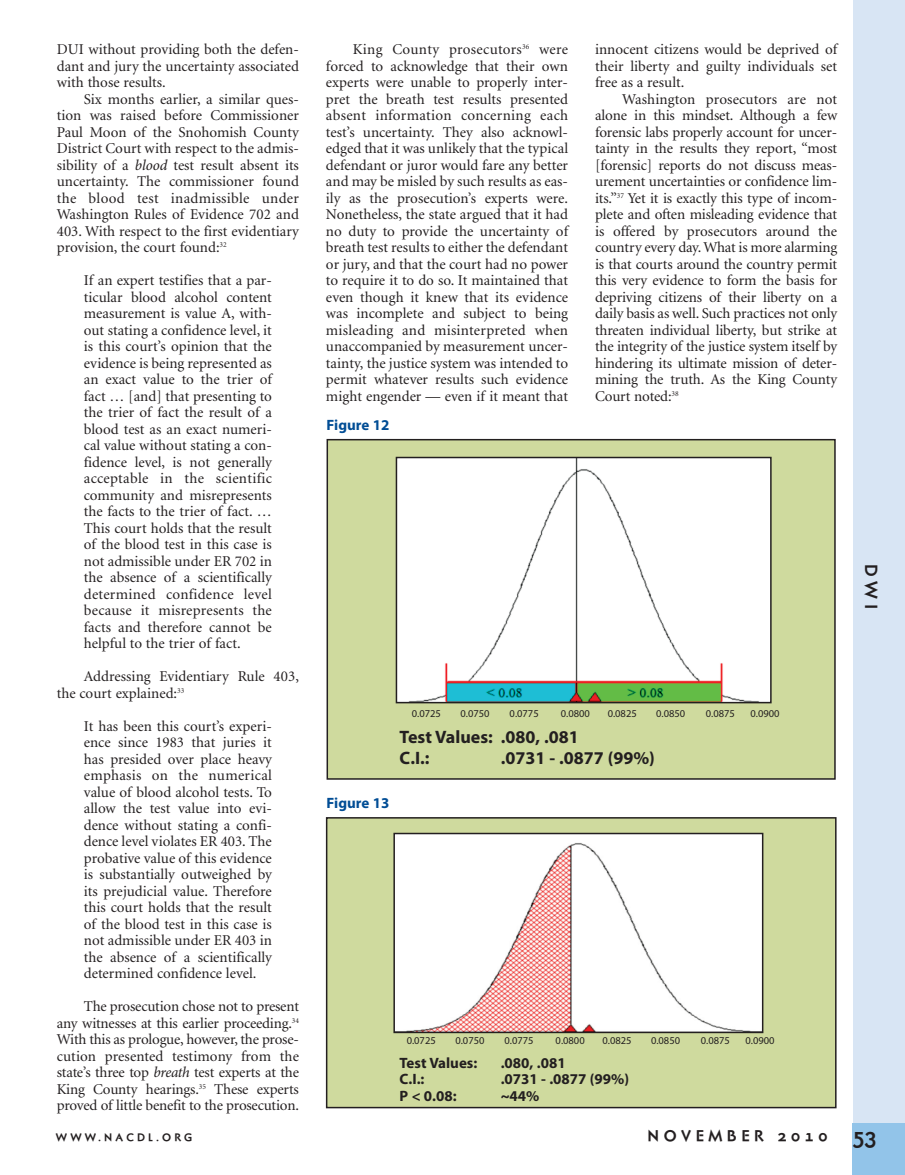
<style>
.page{position:relative;width:905px;height:1175px;background:#fff}
.page>*{position:absolute;margin:0;border:0;box-sizing:border-box;transform-origin:0 0}
.t1{font:700 21px "Naniara";color:#231f20;scale:.95 1}
.t2{font:700 18px/21px "Myriad Pro";color:#231f20}
.t3{font:700 16.5px "Naniara";color:#231f20}
.t4{font:15px/16.5px "Minion";color:#231f20;text-align:justify}
.t5{font:700 15px "Myriad Pro";color:#231f20}
.t6{font:700 15px "Myriad Pro";color:#014d95}
.t7{font:700 15px "Naniara";letter-spacing:.3em;color:#231f20}
.t8{font:10.5px "Myriad";color:#231f20}
.t9{font:700 10.5px "Naniara";letter-spacing:.3em;color:#231f20}
.s1{font-family:"Minion Pro";font-style:italic}
</style>
<div class="page">
<div style="left:852px;top:0;width:52px;height:1174px;background:#d8e5f4"></div>
<div style="left:852px;top:1123px;width:52px;height:51px;background:#92c4e9"></div>
<div style="left:327px;top:440px;width:508px;height:339px;background:#cfda9e"></div>
<div style="left:326px;top:439px;width:509px;height:340px;border:2px solid #231f20"></div>
<img style="left:398px;top:460px;width:370px;height:240px">
<div style="left:395px;top:457px;width:376px;height:246px;border:2px solid #231f20"></div>
<div style="left:326px;top:818px;width:509px;height:289px;background:#cfda9e"></div>
<div style="left:326px;top:817px;width:510px;height:291px;border:2px solid #231f20"></div>
<img style="left:396px;top:835px;width:364px;height:195px">
<div style="left:393px;top:832px;width:370px;height:201px;border:2px solid #231f20"></div>
<p class="t4" style="left:57px;top:42px;width:244px">DUI without providing both the defen&shy;dant and jury the uncertainty associated with those results.</p>
<p class="t4" style="left:57px;top:92px;width:244px;text-indent:27px">Six months earlier, a similar ques&shy;tion was raised before Commissioner Paul Moon of the Snohomish County District Court with respect to the admis&shy;sibility of a <span class="s1">blood</span> test result absent its uncertainty. The commissioner found the blood test inadmissible under Washington Rules of Evidence 702 and 403. With respect to the first evidentiary provision, the court found:<sup>32</sup></p>
<p class="t4" style="left:84px;top:273px;width:190px">If an expert testifies that a par&shy;ticular blood alcohol content measurement is value A, with&shy;out stating a confidence level, it is this court’s opinion that the evidence is being represented as an exact value to the trier of fact … [and] that presenting to the trier of fact the result of a blood test as an exact numeri&shy;cal value without stating a con&shy;fidence level, is not generally acceptable in the scientific community and misrepresents the facts to the trier of fact. … This court holds that the result of the blood test in this case is not admissible under ER 702 in the absence of a scientifically determined confidence level because it misrepresents the facts and therefore cannot be helpful to the trier of fact.</p>
<p class="t4" style="left:57px;top:669px;width:243px;text-indent:27px">Addressing Evidentiary Rule 403, the court explained:<sup>33</sup></p>
<p class="t4" style="left:84px;top:719px;width:190px">It has been this court’s experi&shy;ence since 1983 that juries it has presided over place heavy emphasis on the numerical value of blood alcohol tests. To allow the test value into evi&shy;dence without stating a confi&shy;dence level violates ER 403. The probative value of this evidence is substantially outweighed by its prejudicial value. Therefore this court holds that the result of the blood test in this case is not admissible under ER 403 in the absence of a scientifically determined confidence level.</p>
<p class="t4" style="left:57px;top:999px;width:244px;text-indent:27px">The prosecution chose not to present any witnesses at this earlier proceeding.<sup>34<br></sup>With this as prologue, however, the prose&shy;cution presented testimony from the state’s three top <span class="s1">breath</span> test experts at the King County hearings.<sup>35</sup> These experts proved of little benefit to the prosecution.</p>
<p class="t4" style="left:326px;top:42px;width:244px;text-indent:27px">King County prosecutors<sup>36</sup> were forced to acknowledge that their own experts were unable to properly inter&shy;pret the breath test results presented absent information concerning each test’s uncertainty. They also acknowl&shy;edged that it was unlikely that the typical defendant or juror would fare any better and may be misled by such results as eas&shy;ily as the prosecution’s experts were.<br>Nonetheless, the state argued that it had no duty to provide the uncertainty of breath test results to either the defendant or jury, and that the court had no power to require it to do so. It maintained that even though it knew that its evidence was incomplete and subject to being misleading and misinterpreted when unaccompanied by measurement uncer&shy;tainty, the justice system was intended to permit whatever results such evidence might engender — even if it meant that</p>
<p class="t4" style="left:595px;top:42px;width:244px">innocent citizens would be deprived of their liberty and guilty individuals set free as a result.</p>
<p class="t4" style="left:595px;top:92px;width:244px;text-indent:27px">Washington prosecutors are not alone in this mindset. Although a few forensic labs properly account for uncer&shy;tainty in the results they report, “most [forensic] reports do not discuss meas&shy;urement uncertainties or confidence lim&shy;its.”<sup>37</sup> Yet it is exactly this type of incom&shy;plete and often misleading evidence that is offered by prosecutors around the country every day.What is more alarming is that courts around the country permit this very evidence to form the basis for depriving citizens of their liberty on a daily basis as well. Such practices not only threaten individual liberty, but strike at the integrity of the justice system itself by hindering its ultimate mission of deter&shy;mining the truth. As the King County Court noted:<sup>38</sup></p>
<p class="t6" style="left:326px;top:419px;width:64px">Figure 12</p>
<p class="t8" style="left:412px;top:709px;width:31px">0.0725</p>
<p class="t8" style="left:460px;top:709px;width:31px">0.0750</p>
<p class="t8" style="left:509px;top:709px;width:31px">0.0775</p>
<p class="t8" style="left:560px;top:709px;width:31px">0.0800</p>
<p class="t8" style="left:607px;top:709px;width:31px">0.0825</p>
<p class="t8" style="left:656px;top:709px;width:31px">0.0850</p>
<p class="t8" style="left:706px;top:709px;width:31px">0.0875</p>
<p class="t8" style="left:750px;top:709px;width:31px">0.0900</p>
<p class="t2" style="left:399px;top:727px;width:180px">Test Values: .080, .081<br>C.I.:</p>
<p class="t2" style="left:500px;top:748px;width:156px">.0731 - .0877 (99%)</p>
<p class="t6" style="left:326px;top:797px;width:64px">Figure 13</p>
<p class="t8" style="left:406px;top:1036px;width:31px">0.0725</p>
<p class="t8" style="left:455px;top:1036px;width:31px">0.0750</p>
<p class="t8" style="left:504px;top:1036px;width:31px">0.0775</p>
<p class="t8" style="left:555px;top:1036px;width:31px">0.0800</p>
<p class="t8" style="left:602px;top:1036px;width:31px">0.0825</p>
<p class="t8" style="left:651px;top:1036px;width:31px">0.0850</p>
<p class="t8" style="left:700px;top:1036px;width:31px">0.0875</p>
<p class="t8" style="left:745px;top:1036px;width:31px">0.0900</p>
<p class="t5" style="left:399px;top:1057px;width:79px">Test Values:</p>
<p class="t5" style="left:500px;top:1057px;width:66px">.080, .081</p>
<p class="t5" style="left:399px;top:1073px;width:26px">C.I.:</p>
<p class="t5" style="left:500px;top:1073px;width:130px">.0731 - .0877 (99%)</p>
<p class="t5" style="left:399px;top:1090px;width:59px">P &lt; 0.08:</p>
<p class="t5" style="left:500px;top:1090px;width:40px">~44%</p>
<p class="t9" style="left:56px;top:1133px;width:138px">WWW.NACDL.ORG</p>
<p class="t7" style="left:647px;top:1129px;width:181px">NOVEMBER 2010</p>
<p class="t3" style="left:877px;top:563px;width:47px;rotate:90deg">DWI</p>
<h1 class="t1" style="left:852px;top:1128px;width:27px">53</h1>
</div>
